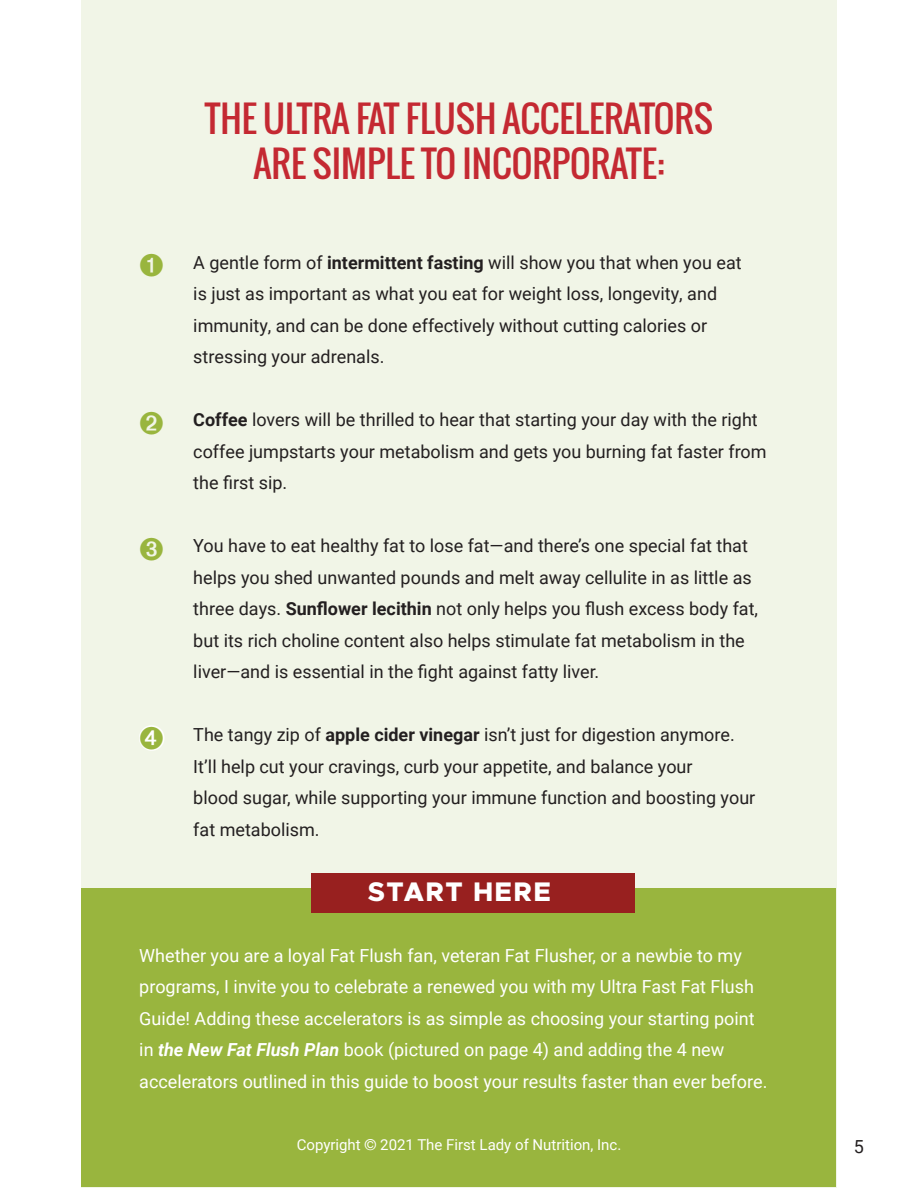
<style>
.page{position:relative;width:918px;height:1188px;background:#fff}
.page>*{position:absolute;margin:0;border:0;box-sizing:border-box;transform-origin:0 0}
.Section_Header__Red{font:36px/45px "Oswald";color:#c42932;text-align:center}
.t1{font:800 27px "Metropolis";letter-spacing:.05em;color:#fff}
.t2{font:18px/31.5px "Roboto";color:#231f20}
.t3{font:18px/31.5px "Roboto";color:#fff}
.t4{font:15px "Roboto";color:#fff}
.s1{color:#99b53e}
.s2{font-weight:700}
.s3{color:#fff}
.s4{font-weight:700;font-style:italic}
.s5{font-family:"Helvetica Neue"}
</style>
<div class="page">
<div style="left:81px;top:0;width:756px;height:1188px;background:#f1f5e7"></div>
<div style="left:82px;top:889px;width:754px;height:298px;background:#99b53e"></div>
<div style="left:311px;top:873px;width:324px;height:40px;background:#98201f"></div>
<p class="Section_Header__Red" style="left:205px;top:96px;width:510px">THE ULTRA FAT FLUSH ACCELERATORS<br>ARE SIMPLE TO INCORPORATE:</p>
<p class="t2" style="left:193px;top:246px;width:550px;text-indent:-54px"><span class="s1">➊</span> A gentle form of <span class="s2">intermittent fasting</span> will show you that when you eat is just as important as what you eat for weight loss, longevity, and immunity, and can be done effectively without cutting calories or stressing your adrenals.</p>
<p class="t2" style="left:193px;top:404px;width:575px;text-indent:-54px"><span class="s1">➋</span> <span class="s2">Coffee</span> lovers will be thrilled to hear that starting your day with the right coffee jumpstarts your metabolism and gets you burning fat faster from the first sip.</p>
<p class="t2" style="left:193px;top:530px;width:566px;text-indent:-54px"><span class="s1">➌</span> You have to eat healthy fat to lose fat—and there’s one special fat that helps you shed unwanted pounds and melt away cellulite in as little as three days. <span class="s2">Sunflower lecithin</span> not only helps you flush excess body fat, but its rich choline content also helps stimulate fat metabolism in the liver—and is essential in the fight against fatty liver.</p>
<p class="t2" style="left:193px;top:719px;width:564px;text-indent:-54px"><span class="s3">➍</span> The tangy zip of <span class="s2">apple cider vinegar</span> isn’t just for digestion anymore.<br>It’ll help cut your cravings, curb your appetite, and balance your<br>blood sugar, while supporting your immune function and boosting your fat metabolism.</p>
<p class="t1" style="left:368px;top:874px;width:184px">START HERE</p>
<p class="t3" style="left:139px;top:939px;width:630px">Whether you are a loyal Fat Flush fan, veteran Fat Flusher, or a newbie to my programs, I invite you to celebrate a renewed you with my Ultra Fast Fat Flush Guide! Adding these accelerators is as simple as choosing your starting point in <span class="s4">the New Fat Flush Plan</span> book (pictured on page 4) and adding the 4 new accelerators outlined in this guide to boost your results faster than ever before.</p>
<p class="t4" style="left:297px;top:1134px;width:326px">Copyright <span class="s5">©</span> 2021 The First Lady of Nutrition, Inc.</p>
<p class="t2" style="left:854px;top:1130px;width:12px">5</p>
</div>
